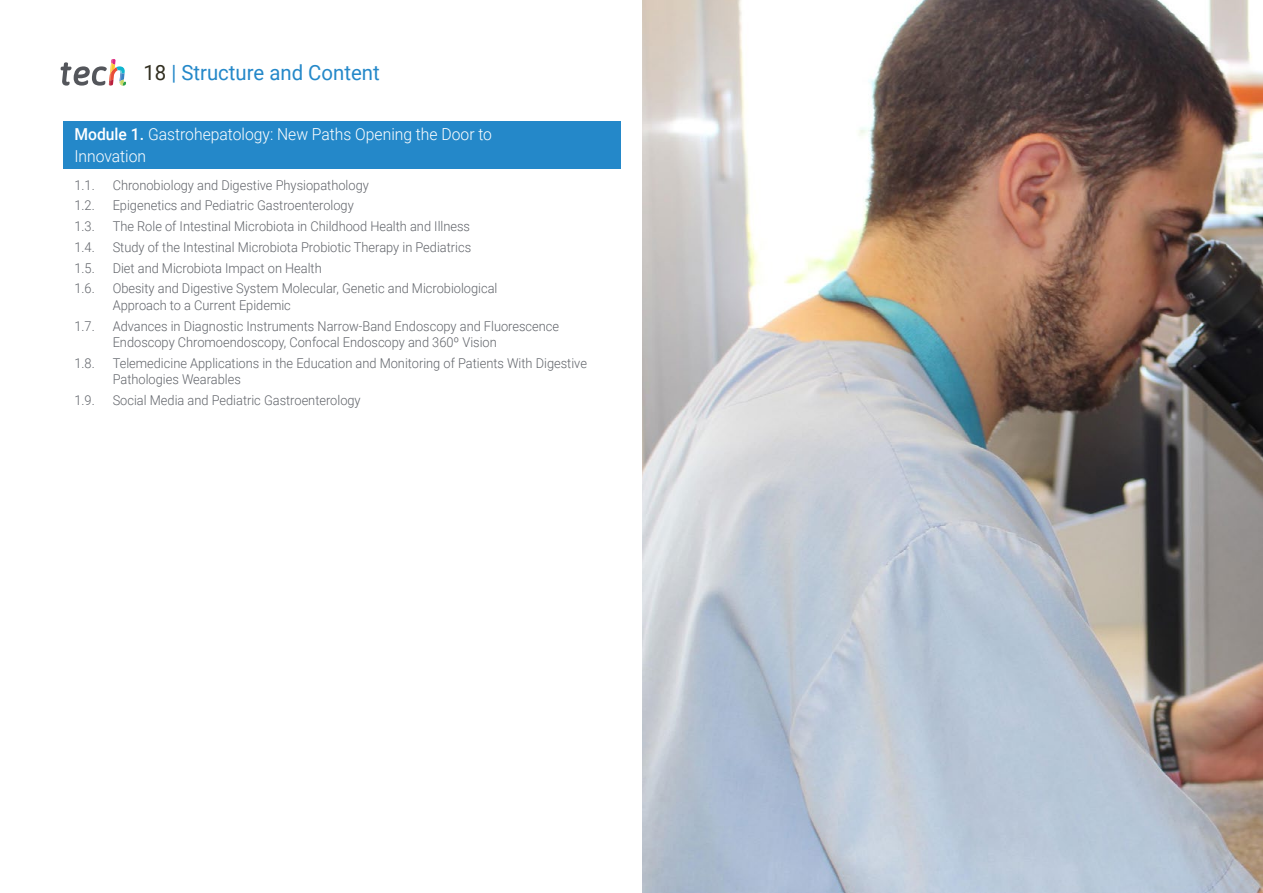
<style>
.page{position:relative;width:1263px;height:893px;background:#fff}
.page>*{position:absolute;margin:0;border:0;box-sizing:border-box;transform-origin:0 0}
.t1{font:21px "Roboto";color:#2488c9}
.t2{font:300 16.5px/22.5px "Roboto";color:#fff;scale:.95 1}
.t3{font:300 13.5px/16.5px "Roboto";color:#61646a;scale:.95 1}
.s1{color:#312e20}
.s2{font-weight:500}
</style>
<div class="page">
<div style="left:63px;top:121px;width:558px;height:48px;background:#2488c9"></div>
<img style="left:642px;top:0;width:621px;height:893px">
<svg style="left:61px;top:59px;width:65px;height:27px"></svg>
<h1 class="t1" style="left:144px;top:57px;width:238px"><span class="s1">18</span> | Structure and Content</h1>
<p class="t2" style="left:74px;top:122px;width:441px"><span class="s2">Module 1.</span> Gastrohepatology: New Paths Opening the Door to<br>Innovation</p>
<p class="t3" style="left:74px;top:176px;width:23px">1.1.</p>
<p class="t3" style="left:113px;top:176px;width:271px">Chronobiology and Digestive Physiopathology</p>
<p class="t3" style="left:74px;top:197px;width:23px">1.2.</p>
<p class="t3" style="left:113px;top:197px;width:255px">Epigenetics and Pediatric Gastroenterology</p>
<p class="t3" style="left:74px;top:218px;width:23px">1.3.</p>
<p class="t3" style="left:113px;top:218px;width:378px">The Role of Intestinal Microbiota in Childhood Health and Illness</p>
<p class="t3" style="left:74px;top:238px;width:23px">1.4.</p>
<p class="t3" style="left:113px;top:238px;width:379px">Study of the Intestinal Microbiota Probiotic Therapy in Pediatrics</p>
<p class="t3" style="left:74px;top:259px;width:23px">1.5.</p>
<p class="t3" style="left:113px;top:259px;width:222px">Diet and Microbiota Impact on Health</p>
<p class="t3" style="left:74px;top:280px;width:23px">1.6.</p>
<p class="t3" style="left:113px;top:280px;width:406px">Obesity and Digestive System Molecular, Genetic and Microbiological<br>Approach to a Current Epidemic</p>
<p class="t3" style="left:74px;top:317px;width:23px">1.7.</p>
<p class="t3" style="left:113px;top:317px;width:471px">Advances in Diagnostic Instruments Narrow-Band Endoscopy and Fluorescence<br>Endoscopy Chromoendoscopy, Confocal Endoscopy and 360º Vision</p>
<p class="t3" style="left:74px;top:354px;width:23px">1.8.</p>
<p class="t3" style="left:113px;top:354px;width:501px">Telemedicine Applications in the Education and Monitoring of Patients With Digestive<br>Pathologies Wearables</p>
<p class="t3" style="left:74px;top:392px;width:23px">1.9.</p>
<p class="t3" style="left:113px;top:392px;width:263px">Social Media and Pediatric Gastroenterology</p>
</div>
